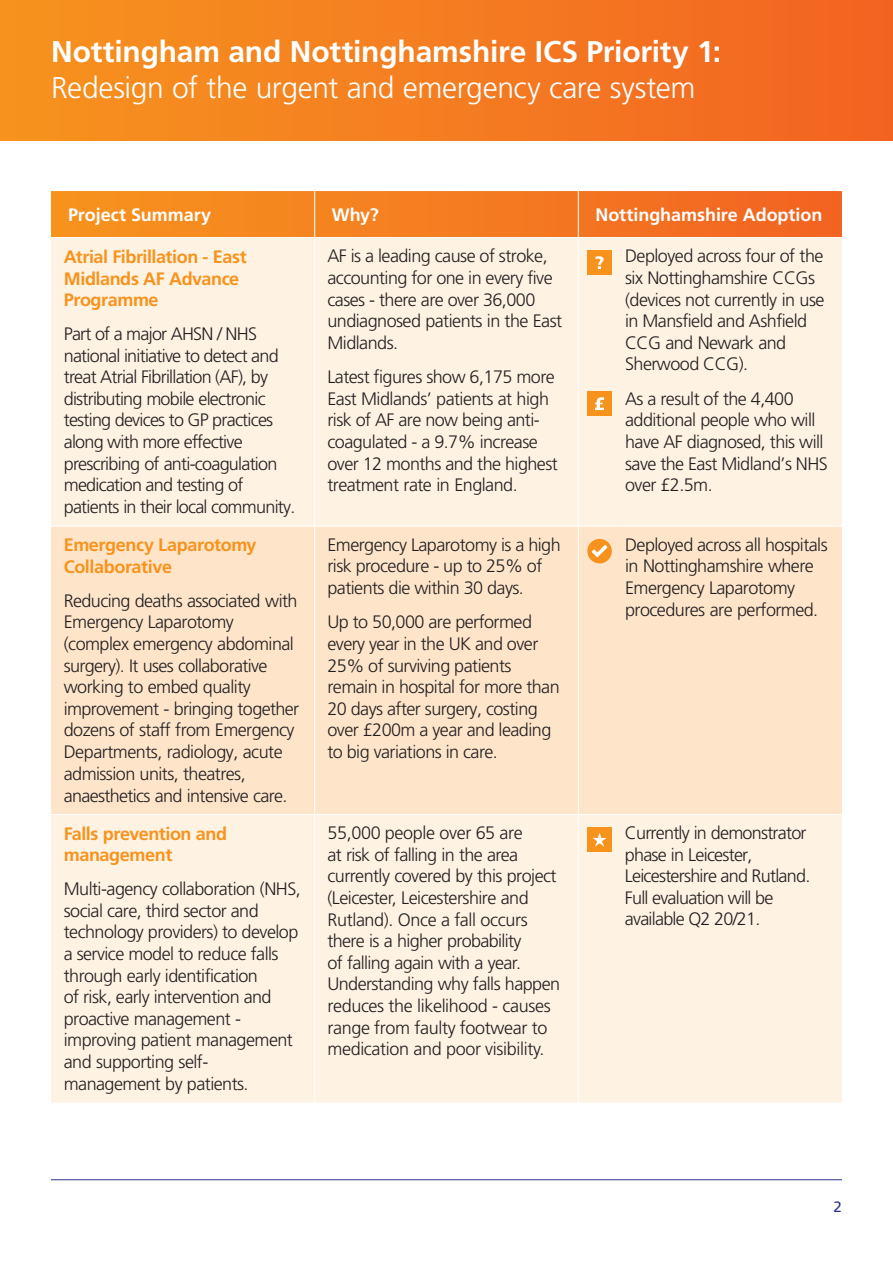
<style>
.page{position:relative;width:893px;height:1263px;background:#fff}
.page>*{position:absolute;margin:0;border:0;box-sizing:border-box;transform-origin:0 0}
.Heading{font:700 30px "Frutiger";letter-spacing:-.005em;color:#fff}
.Heading-2{font:300 30px "Frutiger";letter-spacing:-.015em;color:#fff}
.Table_Text{font:300 18px/21.6px "Frutiger LT Std";letter-spacing:-.03em;color:#231f20}
.Table_Text-2{font:700 18px/21.6px "Frutiger";letter-spacing:-.02em;color:#f7931d}
.Pink_Bullets{font:700 18px "Frutiger";color:#fff}
.t1{font:15px "Frutiger";color:#2e3092}
</style>
<div class="page">
<hr style="left:51px;top:1179px;width:791px;height:1px;background:#2e3092">
<div style="left:0;top:0;width:893px;height:140px;background:linear-gradient(to right,#f6941e,#f26422)"></div>
<svg style="left:51px;top:191px;width:791px;height:46px;background:#f47c20"></svg>
<div style="left:51px;top:238px;width:791px;height:865px;background:#fef2e3"></div>
<div style="left:51px;top:527px;width:791px;height:287px;background:#fee5ca"></div>
<hr style="left:314px;top:191px;width:1px;height:46px;background:#fff">
<hr style="left:578px;top:191px;width:1px;height:46px;background:#fff">
<hr style="left:314px;top:238px;width:1px;height:288px;background:#fff">
<hr style="left:578px;top:238px;width:1px;height:288px;background:#fff">
<hr style="left:51px;top:526px;width:264px;height:1px;background:#fff">
<hr style="left:315px;top:526px;width:263px;height:1px;background:#fff">
<hr style="left:314px;top:526px;width:1px;height:288px;background:#fff">
<hr style="left:578px;top:526px;width:43px;height:1px;background:#fff">
<hr style="left:578px;top:526px;width:1px;height:288px;background:#fff">
<hr style="left:621px;top:526px;width:221px;height:1px;background:#fff">
<hr style="left:51px;top:814px;width:264px;height:1px;background:#fff">
<hr style="left:315px;top:814px;width:263px;height:1px;background:#fff">
<hr style="left:314px;top:815px;width:1px;height:288px;background:#fff">
<hr style="left:578px;top:814px;width:43px;height:1px;background:#fff">
<hr style="left:578px;top:815px;width:1px;height:288px;background:#fff">
<hr style="left:621px;top:814px;width:221px;height:1px;background:#fff">
<div style="left:587px;top:250px;width:25px;height:25px;background:#f7931d"></div>
<svg style="left:595px;top:256px;width:9px;height:13px"></svg>
<div style="left:587px;top:391px;width:25px;height:25px;background:#f7931d"></div>
<svg style="left:595px;top:397px;width:9px;height:13px"></svg>
<div style="left:587px;top:539px;width:25px;height:24px;background:#f7931d;border-radius:50%"></div>
<svg style="left:591px;top:545px;width:17px;height:12px"></svg>
<div style="left:587px;top:827px;width:25px;height:25px;background:#f7931d"></div>
<svg style="left:593px;top:832px;width:14px;height:14px"></svg>
<p class="Heading" style="left:51px;top:34px;width:672px">Nottingham and Nottinghamshire ICS Priority 1:</p>
<p class="Heading-2" style="left:51px;top:71px;width:646px">Redesign of the urgent and emergency care system</p>
<p class="Pink_Bullets" style="left:68px;top:204px;width:145px">Project Summary</p>
<p class="Pink_Bullets" style="left:332px;top:204px;width:49px">Why?</p>
<p class="Pink_Bullets" style="left:595px;top:204px;width:229px">Nottinghamshire Adoption</p>
<p class="Table_Text-2" style="left:64px;top:246px;width:184px">Atrial Fibrillation - East<br>Midlands AF Advance<br>Programme</p>
<p class="Table_Text" style="left:64px;top:323px;width:233px">Part of a major AHSN / NHS national initiative to detect and treat Atrial Fibrillation (AF), by distributing mobile electronic testing devices to GP practices along with more effective prescribing of anti-coagulation medication and testing of patients in their local community.</p>
<p class="Table_Text" style="left:327px;top:246px;width:236px">AF is a leading cause of stroke, accounting for one in every five cases - there are over 36,000 undiagnosed patients in the East<br>Midlands.</p>
<p class="Table_Text" style="left:327px;top:366px;width:232px">Latest figures show 6,175 more<br>East Midlands’ patients at high risk of AF are now being anti&shy;coagulated - a 9.7% increase over 12 months and the highest treatment rate in England.</p>
<p class="Table_Text" style="left:625px;top:246px;width:201px">Deployed across four of the six Nottinghamshire CCGs (devices not currently in use in Mansfield and Ashfield<br>CCG and Newark and<br>Sherwood CCG).</p>
<p class="Table_Text" style="left:625px;top:388px;width:204px">As a result of the 4,400 additional people who will have AF diagnosed, this will save the East Midland’s NHS over £2.5m.</p>
<p class="Table_Text-2" style="left:64px;top:534px;width:194px">Emergency Laparotomy<br>Collaborative</p>
<p class="Table_Text" style="left:64px;top:590px;width:237px">Reducing deaths associated with<br>Emergency Laparotomy (complex emergency abdominal surgery). It uses collaborative working to embed quality improvement - bringing together dozens of staff from Emergency<br>Departments, radiology, acute admission units, theatres, anaesthetics and intensive care.</p>
<p class="Table_Text-2" style="left:64px;top:823px;width:165px">Falls prevention and management</p>
<p class="Table_Text" style="left:64px;top:878px;width:239px">Multi-agency collaboration (NHS, social care, third sector and technology providers) to develop a service model to reduce falls through early identification<br>of risk, early intervention and proactive management - improving patient management and supporting self&shy;management by patients.</p>
<p class="Table_Text" style="left:327px;top:534px;width:235px">Emergency Laparotomy is a high risk procedure - up to 25% of patients die within 30 days.</p>
<p class="Table_Text" style="left:327px;top:612px;width:234px">Up to 50,000 are performed every year in the UK and over<br>25% of surviving patients remain in hospital for more than<br>20 days after surgery, costing over £200m a year and leading to big variations in care.</p>
<p class="Table_Text" style="left:625px;top:534px;width:204px">Deployed across all hospitals in Nottinghamshire where<br>Emergency Laparotomy procedures are performed.</p>
<p class="Table_Text" style="left:327px;top:822px;width:234px">55,000 people over 65 are<br>at risk of falling in the area currently covered by this project (Leicester, Leicestershire and<br>Rutland). Once a fall occurs there is a higher probability<br>of falling again with a year.<br>Understanding why falls happen reduces the likelihood - causes range from faulty footwear to medication and poor visibility.</p>
<p class="Table_Text" style="left:625px;top:822px;width:187px">Currently in demonstrator phase in Leicester,<br>Leicestershire and Rutland.<br>Full evaluation will be available Q2 20/21.</p>
<p class="t1" style="left:834px;top:1198px;width:10px">2</p>
</div>
